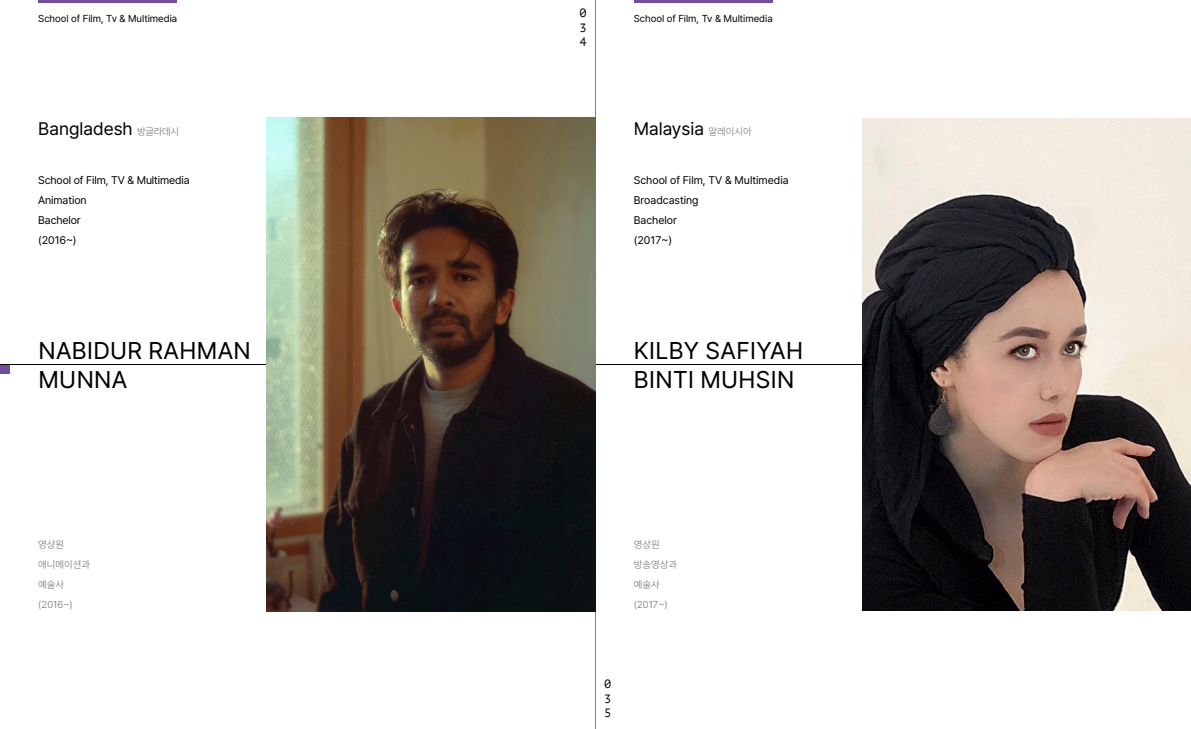
<style>
.page{position:relative;width:1191px;height:729px;background:#fff}
.page>*{position:absolute;margin:0;border:0;box-sizing:border-box;transform-origin:0 0}
.t1{font:24px/28.8px "Pretendard";letter-spacing:.015em;color:#000}
.t2{font:18px "Pretendard";color:#000}
.t3{font:12px "PT Mono";color:#000}
.t4{font:11px/20px "Pretendard";color:#000}
.t5{font:10px "Pretendard";color:#000}
.t6{font:300 10px "Pretendard";color:#787878}
.s1{font-weight:300;font-size:10px;color:#787878}
</style>
<div class="page">
<hr style="left:595px;top:0;width:1px;height:729px;background:#000">
<div style="left:0;top:364px;width:9px;height:10px;background:#704f9d"></div>
<hr style="left:0;top:364px;width:1191px;height:1px;background:#000">
<img style="left:266px;top:118px;width:329px;height:493px">
<hr style="left:38px;top:0;width:139px;height:3px;background:#704f9d">
<img style="left:862px;top:119px;width:329px;height:491px">
<hr style="left:634px;top:0;width:138px;height:3px;background:#704f9d">
<p class="t5" style="left:38px;top:12px;width:140px">School of Film, Tv &amp; Multimedia</p>
<p class="t2" style="left:38px;top:116px;width:142px">Bangladesh <span class="s1">방글라데시</span></p>
<p class="t4" style="left:38px;top:169px;width:153px">School of Film, TV &amp; Multimedia</p>
<p class="t4" style="left:38px;top:189px;width:50px">Animation</p>
<p class="t4" style="left:38px;top:209px;width:44px">Bachelor</p>
<p class="t4" style="left:38px;top:229px;width:40px">(2016~)</p>
<p class="t1" style="left:38px;top:335px;width:214px">NABIDUR RAHMAN<br>MUNNA</p>
<p class="t6" style="left:38px;top:537px;width:27px">영상원</p>
<p class="t6" style="left:38px;top:557px;width:53px">애니메이션과</p>
<p class="t6" style="left:38px;top:577px;width:27px">예술사</p>
<p class="t6" style="left:38px;top:597px;width:36px">(2016~)</p>
<p class="t3" style="left:579px;top:6px;width:9px">0</p>
<p class="t3" style="left:579px;top:21px;width:9px">3</p>
<p class="t3" style="left:579px;top:35px;width:9px">4</p>
<p class="t5" style="left:634px;top:12px;width:140px">School of Film, Tv &amp; Multimedia</p>
<p class="t2" style="left:634px;top:116px;width:119px">Malaysia <span class="s1">말레이시아</span></p>
<p class="t4" style="left:634px;top:169px;width:156px">School of Film, TV &amp; Multimedia<br>Broadcasting</p>
<p class="t4" style="left:634px;top:209px;width:45px">Bachelor</p>
<p class="t4" style="left:634px;top:229px;width:40px">(2017~)</p>
<p class="t1" style="left:634px;top:335px;width:171px">KILBY SAFIYAH</p>
<p class="t1" style="left:634px;top:364px;width:162px">BINTI MUHSIN</p>
<p class="t6" style="left:634px;top:537px;width:27px">영상원</p>
<p class="t6" style="left:634px;top:557px;width:45px">방송영상과</p>
<p class="t6" style="left:634px;top:577px;width:27px">예술사</p>
<p class="t6" style="left:634px;top:597px;width:36px">(2017~)</p>
<p class="t3" style="left:604px;top:677px;width:9px">0</p>
<p class="t3" style="left:604px;top:691px;width:9px">3</p>
<p class="t3" style="left:604px;top:706px;width:9px">5</p>
</div>
